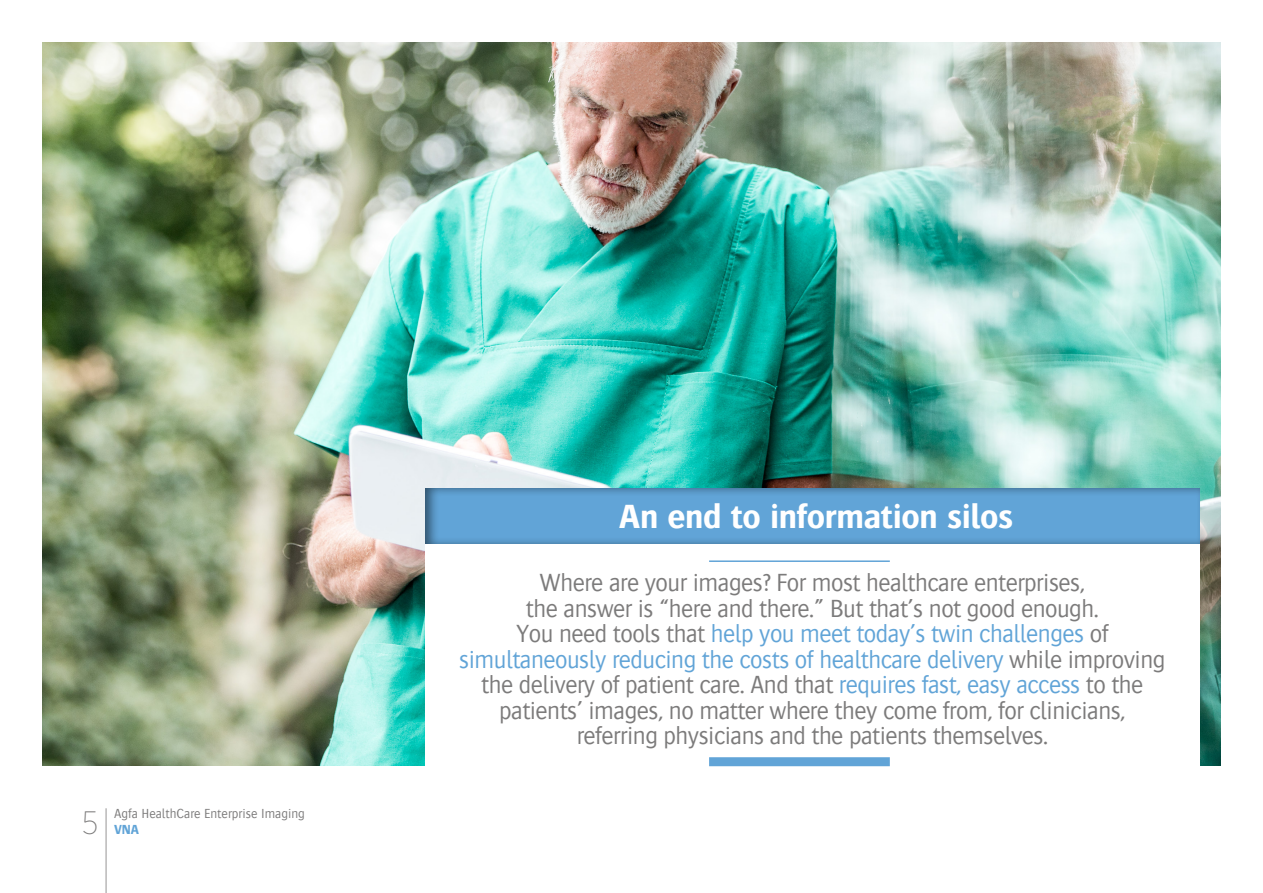
<style>
.page{position:relative;width:1263px;height:893px;background:#fff}
.page>*{position:absolute;margin:0;border:0;box-sizing:border-box;transform-origin:0 0}
.t1{font:700 34.5px "Bosis For Agfa";letter-spacing:-.01em;color:#fff}
.t2{font:200 32.4px "Gotham Narrow";color:#7c7b7b}
.t3{font:300 25.5px/25.5px "Bosis For Agfa";letter-spacing:-.02em;color:#7c7b7b;text-align:center}
.t4{font:300 13.5px "Bosis For Agfa";color:#7c7b7b}
.t5{font:700 13.5px "Bosis For Agfa";color:#61a4d7}
.s1{color:#61a4d7}
</style>
<div class="page">
<hr style="left:105px;top:808px;width:2px;height:85px;background:#b9b8b8">
<img style="left:43px;top:43px;width:1177px;height:722px">
<div style="left:412px;top:476px;width:799px;height:71px;background:#000;opacity:.5"></div>
<div style="left:425px;top:544px;width:774px;height:264px;background:#fff"></div>
<div style="left:709px;top:757px;width:181px;height:9px;background:#61a4d7"></div>
<hr style="left:709px;top:560px;width:181px;height:2px;background:#61a4d7">
<p class="t2" style="left:82px;top:803px;width:18px">5</p>
<p class="t4" style="left:114px;top:806px;width:192px">Agfa HealthCare Enterprise Imaging</p>
<p class="t5" style="left:114px;top:822px;width:27px">VNA</p>
<h1 class="t1" style="left:619px;top:497px;width:395px">An end to information silos</h1>
<p class="t3" style="left:459px;top:570px;width:708px">Where are your images? For most healthcare enterprises,<br>the answer is “here and there.” But that’s not good enough.<br>You need tools that <span class="s1">help you meet today’s twin challenges</span> of <span class="s1">simultaneously reducing the costs of healthcare delivery</span> while improving the delivery of patient care. And that <span class="s1">requires fast, easy access</span> to the patients’ images, no matter where they come from, for clinicians, referring physicians and the patients themselves.</p>
</div>
